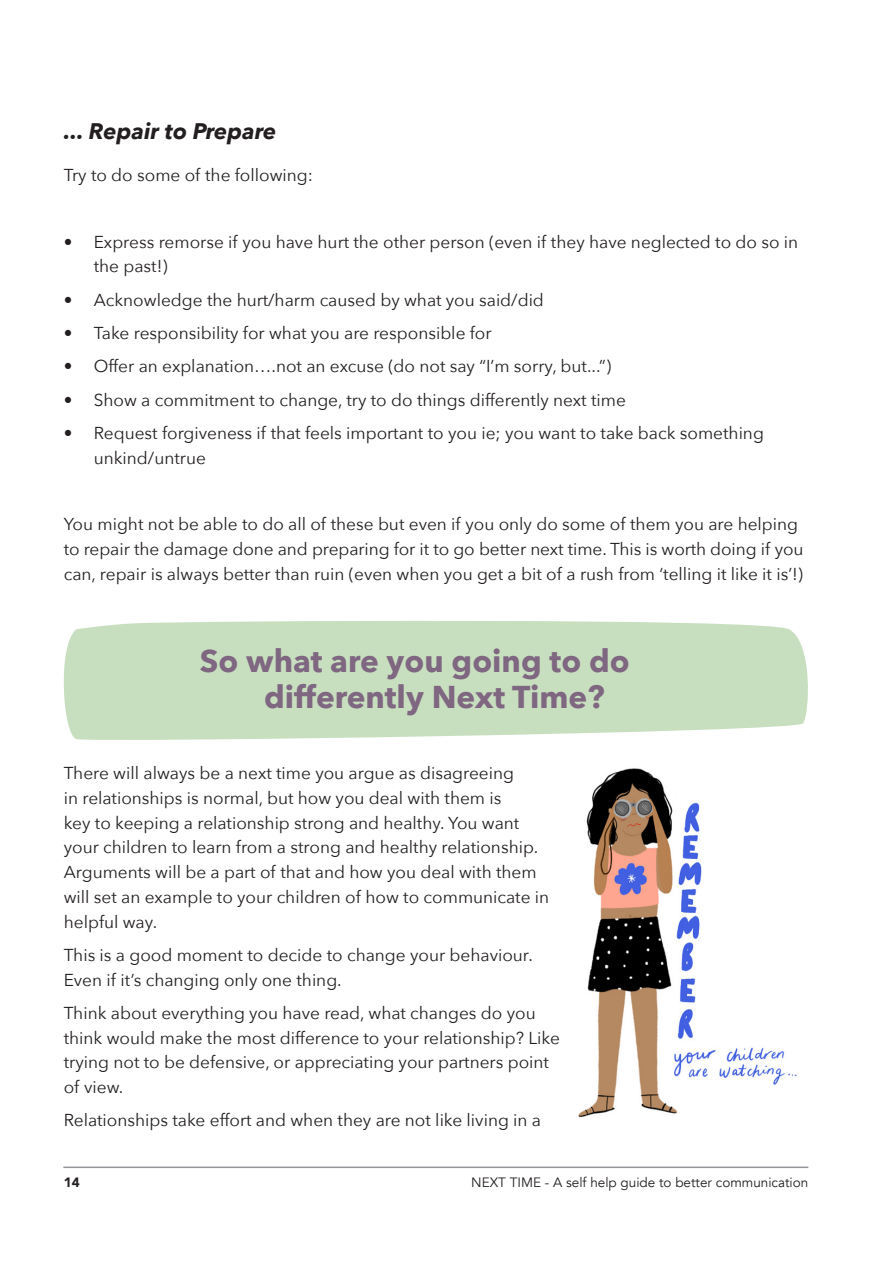
<style>
.page{position:relative;width:893px;height:1263px;background:#fff}
.page>*{position:absolute;margin:0;border:0;box-sizing:border-box;transform-origin:0 0}
.Header_-_lilac{font:700 31.5px/36px "Avenir Next";color:#7f6681}
.Sub_Sub_Header_Itali{font:italic 700 22.5px "Avenir Next";color:#231f20}
.Main_text{font:17.25px/24.8px "Avenir Next";color:#231f20}
.t1{font:13.5px "Avenir";color:#231f20}
.t2{font:900 13.5px "Avenir";color:#231f20}
</style>
<div class="page">
<hr style="left:63px;top:1166px;width:745px;height:2px;background:#939598">
<svg style="left:63px;top:620px;width:745px;height:120px;background:#cae1c3"></svg>
<img style="left:578px;top:768px;width:219px;height:350px">
<p class="Sub_Sub_Header_Itali" style="left:64px;top:112px;width:214px">... Repair to Prepare</p>
<p class="Main_text" style="left:64px;top:162px;width:251px">Try to do some of the following:</p>
<p class="Main_text" style="left:94px;top:229px;width:706px;text-indent:-30px">• Express remorse if you have hurt the other person (even if they have neglected to do so in the past!)</p>
<p class="Main_text" style="left:64px;top:287px;width:482px">• Acknowledge the hurt/harm caused by what you said/did</p>
<p class="Main_text" style="left:64px;top:320px;width:429px">• Take responsibility for what you are responsible for</p>
<p class="Main_text" style="left:64px;top:353px;width:549px">• Offer an explanation….not an excuse (do not say “I’m sorry, but...”)</p>
<p class="Main_text" style="left:64px;top:386px;width:564px">• Show a commitment to change, try to do things differently next time</p>
<p class="Main_text" style="left:94px;top:420px;width:672px;text-indent:-30px">• Request forgiveness if that feels important to you ie; you want to take back something unkind/untrue</p>
<p class="Main_text" style="left:64px;top:511px;width:741px">You might not be able to do all of these but even if you only do some of them you are helping to repair the damage done and preparing for it to go better next time. This is worth doing if you can, repair is always better than ruin (even when you get a bit of a rush from ‘telling it like it is’!)</p>
<p class="Header_-_lilac" style="left:264px;top:642px;width:367px;text-indent:-64px">So what are you going to do differently Next Time?</p>
<p class="Main_text" style="left:64px;top:760px;width:487px">There will always be a next time you argue as disagreeing<br>in relationships is normal, but how you deal with them is<br>key to keeping a relationship strong and healthy. You want your children to learn from a strong and healthy relationship.<br>Arguments will be a part of that and how you deal with them will set an example to your children of how to communicate in helpful way.</p>
<p class="Main_text" style="left:64px;top:942px;width:471px">This is a good moment to decide to change your behaviour.<br>Even if it’s changing only one thing.</p>
<p class="Main_text" style="left:64px;top:1000px;width:498px">Think about everything you have read, what changes do you think would make the most difference to your relationship? Like trying not to be defensive, or appreciating your partners point of view.</p>
<p class="Main_text" style="left:64px;top:1107px;width:479px">Relationships take effort and when they are not like living in a</p>
<p class="t2" style="left:64px;top:1171px;width:17px">14</p>
<p class="t1" style="left:471px;top:1174px;width:339px">NEXT TIME - A self help guide to better communication</p>
</div>
